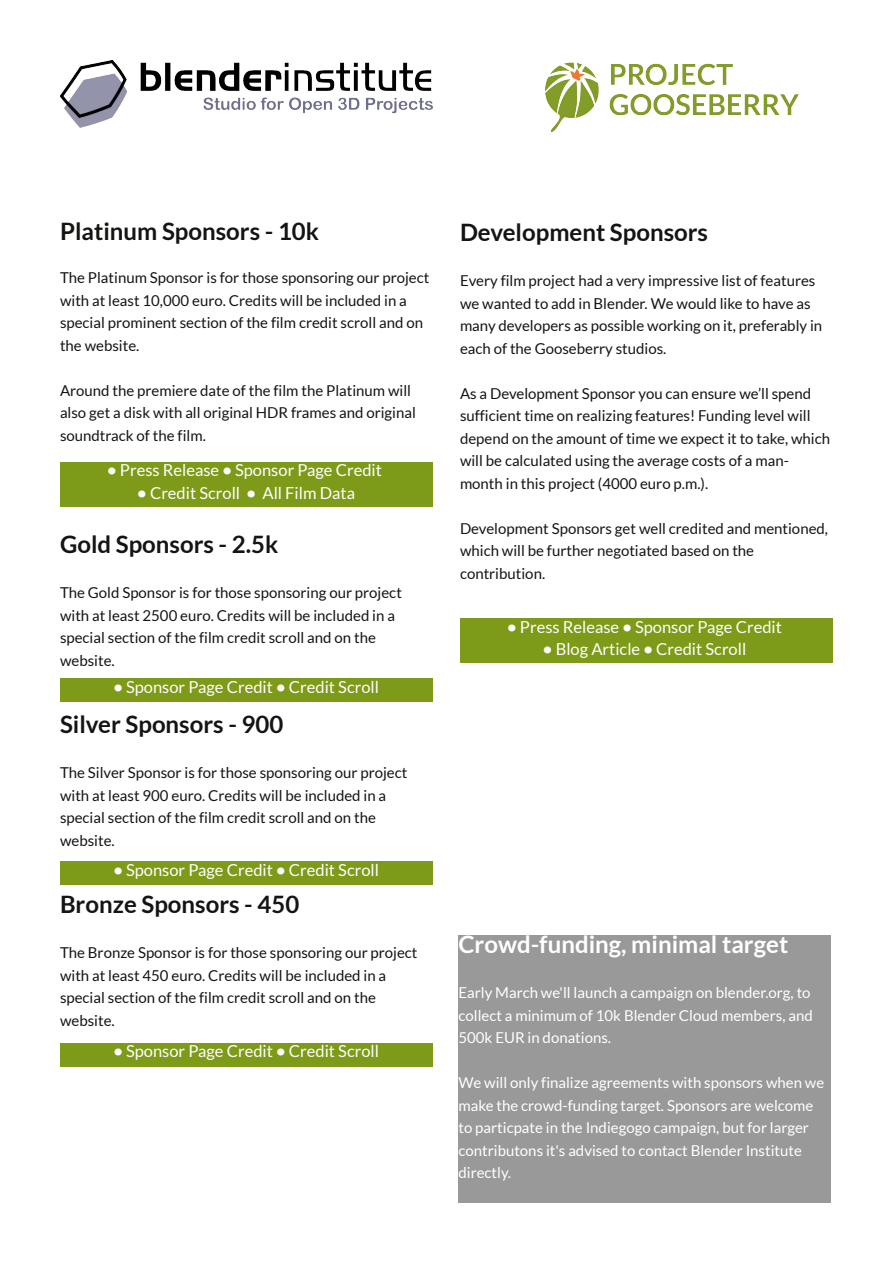
<style>
.page{position:relative;width:893px;height:1263px;background:#fff}
.page>*{position:absolute;margin:0;border:0;box-sizing:border-box;transform-origin:0 0}
.t1{font:700 24px "Lato";color:#161413}
.t2{font:700 24px "Lato";color:#fff}
.t3{font:16.5px "Lato";color:#fff}
.t4{font:15px/22.5px "Lato";color:#161413}
.t5{font:15px/22.5px "Lato";color:#fff}
.s1{font-weight:700}
</style>
<div class="page">
<img style="left:60px;top:60px;width:373px;height:67px">
<img style="left:545px;top:62px;width:253px;height:69px">
<div style="left:60px;top:462px;width:373px;height:44px;background:#7e9a19"></div>
<div style="left:60px;top:678px;width:373px;height:24px;background:#7e9a19"></div>
<div style="left:60px;top:861px;width:373px;height:24px;background:#7e9a19"></div>
<div style="left:460px;top:618px;width:373px;height:44px;background:#7e9a19"></div>
<div style="left:458px;top:935px;width:373px;height:268px;background:#999"></div>
<div style="left:60px;top:1043px;width:373px;height:23px;background:#7e9a19"></div>
<h1 class="t1" style="left:60px;top:216px;width:261px">Platinum Sponsors - 10k</h1>
<p class="t4" style="left:60px;top:266px;width:371px">The Platinum Sponsor is for those sponsoring our project with at least 10,000 euro. Credits will be included in a special prominent section of the film credit scroll and on the website.</p>
<p class="t4" style="left:60px;top:379px;width:357px">Around the premiere date of the film the Platinum will also get a disk with all original HDR frames and original soundtrack of the film.</p>
<p class="t3" style="left:107px;top:460px;width:276px"><span class="s1">•</span> Press Release <span class="s1">•</span> Sponsor Page Credit</p>
<p class="t3" style="left:137px;top:483px;width:219px"><span class="s1">•</span> Credit Scroll <span class="s1">•</span> All Film Data</p>
<h1 class="t1" style="left:60px;top:530px;width:220px">Gold Sponsors - 2.5k</h1>
<p class="t4" style="left:60px;top:581px;width:343px">The Gold Sponsor is for those sponsoring our project with at least 2500 euro. Credits will be included in a special section of the film credit scroll and on the website.</p>
<p class="t3" style="left:113px;top:676px;width:267px"><span class="s1">•</span> Sponsor Page Credit <span class="s1">•</span> Credit Scroll</p>
<h1 class="t1" style="left:60px;top:710px;width:225px">Silver Sponsors - 900</h1>
<p class="t4" style="left:60px;top:761px;width:349px">The Silver Sponsor is for those sponsoring our project with at least 900 euro. Credits will be included in a special section of the film credit scroll and on the website.</p>
<p class="t3" style="left:113px;top:859px;width:267px"><span class="s1">•</span> Sponsor Page Credit <span class="s1">•</span> Credit Scroll</p>
<h1 class="t1" style="left:60px;top:890px;width:241px">Bronze Sponsors - 450</h1>
<p class="t4" style="left:60px;top:941px;width:359px">The Bronze Sponsor is for those sponsoring our project with at least 450 euro. Credits will be included in a special section of the film credit scroll and on the website.</p>
<p class="t3" style="left:113px;top:1041px;width:267px"><span class="s1">•</span> Sponsor Page Credit <span class="s1">•</span> Credit Scroll</p>
<h1 class="t1" style="left:460px;top:218px;width:250px">Development Sponsors</h1>
<p class="t4" style="left:460px;top:269px;width:364px">Every film project had a very impressive list of features we wanted to add in Blender. We would like to have as many developers as possible working on it, preferably in each of the Gooseberry studios.</p>
<p class="t4" style="left:460px;top:382px;width:372px">As a Development Sponsor you can ensure we’ll spend sufficient time on realizing features! Funding level will depend on the amount of time we expect it to take, which will be calculated using the average costs of a man&shy;month in this project (4000 euro p.m.).</p>
<p class="t4" style="left:460px;top:517px;width:370px">Development Sponsors get well credited and mentioned, which will be further negotiated based on the contribution.</p>
<p class="t3" style="left:507px;top:616px;width:276px"><span class="s1">•</span> Press Release <span class="s1">•</span> Sponsor Page Credit</p>
<p class="t3" style="left:543px;top:639px;width:205px"><span class="s1">•</span> Blog Article <span class="s1">•</span> Credit Scroll</p>
<h1 class="t2" style="left:458px;top:929px;width:331px">Crowd-funding, minimal target</h1>
<p class="t5" style="left:458px;top:981px;width:356px">Early March we'll launch a campaign on blender.org, to collect a minimum of 10k Blender Cloud members, and<br>500k EUR in donations.</p>
<p class="t5" style="left:458px;top:1071px;width:367px">We will only finalize agreements with sponsors when we make the crowd-funding target. Sponsors are welcome to particpate in the Indiegogo campaign, but for larger contributons it's advised to contact Blender Institute directly.</p>
</div>
